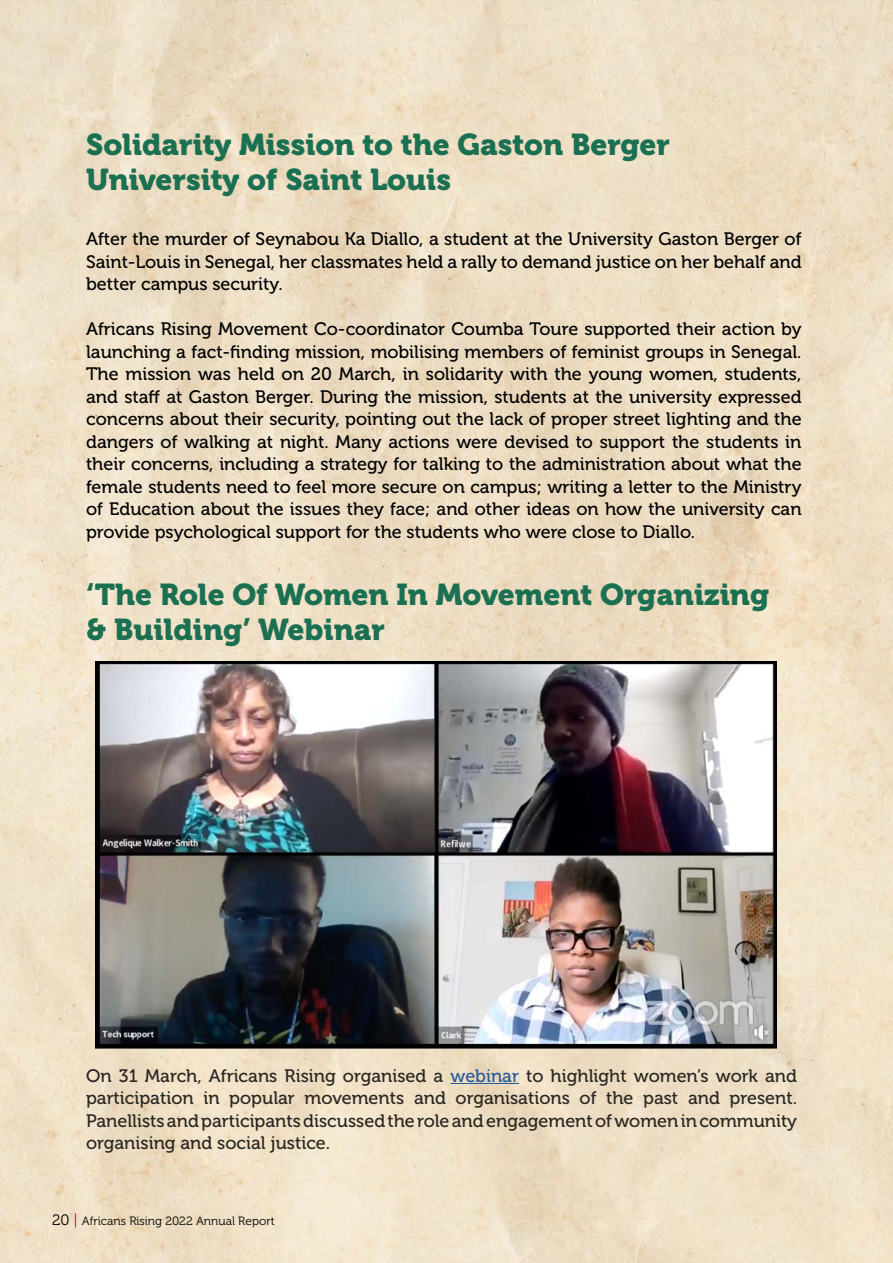
<style>
.page{position:relative;width:893px;height:1263px;background:#fff}
.page>*{position:absolute;margin:0;border:0;box-sizing:border-box;transform-origin:0 0}
.t1{font:30px/34.5px "Museo 900";color:#1c7052}
.t2{font:18px/22.5px "Museo 500";color:#000;text-align:justify}
.t3{font:18px/22.5px "Museo 500";color:#292621;text-align:justify}
.t4{font:12px "Museo 300";color:#000}
.s1{color:#275b9b}
.s2{font-size:15px}
.s3{font-size:15px;color:#822e29}
</style>
<div class="page">
<img style="left:0;top:0;width:893px;height:1263px">
<div style="left:0;top:0;width:60px;height:77px;background:#ebdec7"></div>
<div style="left:60px;top:0;width:59px;height:55px;background:#eadcc4"></div>
<div style="left:0;top:1123px;width:60px;height:140px;background:#efe0c6"></div>
<div style="left:60px;top:1123px;width:59px;height:54px;background:linear-gradient(to right,#f4e7ce,#ead9be)"></div>
<div style="left:0;top:517px;width:85px;height:85px;background:#f1e3cc"></div>
<div style="left:808px;top:517px;width:85px;height:85px;background:#eedec3"></div>
<hr style="left:892px;top:517px;width:1px;height:85px;background:#009fe3">
<div style="left:404px;top:1157px;width:85px;height:106px;background:#f1e4ca"></div>
<img style="left:96px;top:661px;width:680px;height:387px">
<hr style="left:450px;top:1083px;width:69px;height:1px;background:#275b9b">
<h1 class="t1" style="left:86px;top:128px;width:585px">Solidarity Mission to the Gaston Berger<br>University of Saint Louis</h1>
<p class="t2" style="left:86px;top:228px;width:717px">After the murder of Seynabou Ka Diallo, a student at the University Gaston Berger of Saint-Louis in Senegal, her classmates held a rally to demand justice on her behalf and better campus security.</p>
<p class="t2" style="left:86px;top:318px;width:717px">Africans Rising Movement Co-coordinator Coumba Toure supported their action by launching a fact-finding mission, mobilising members of feminist groups in Senegal.<br>The mission was held on 20 March, in solidarity with the young women, students, and staff at Gaston Berger. During the mission, students at the university expressed concerns about their security, pointing out the lack of proper street lighting and the dangers of walking at night. Many actions were devised to support the students in their concerns, including a strategy for talking to the administration about what the female students need to feel more secure on campus; writing a letter to the Ministry of Education about the issues they face; and other ideas on how the university can provide psychological support for the students who were close to Diallo.</p>
<h1 class="t1" style="left:86px;top:578px;width:684px">‘The Role Of Women In Movement Organizing &amp; Building’ Webinar</h1>
<p class="t3" style="left:86px;top:1064px;width:712px">On 31 March, Africans Rising organised a <span class="s1">webinar</span> to highlight women’s work and participation in popular movements and organisations of the past and present.<br>Panellists and participants discussed the role and engagement of women in community organising and social justice.</p>
<p class="t4" style="left:52px;top:1214px;width:224px"><span class="s2">20</span> <span class="s3">|</span> Africans Rising 2022 Annual Report</p>
</div>
